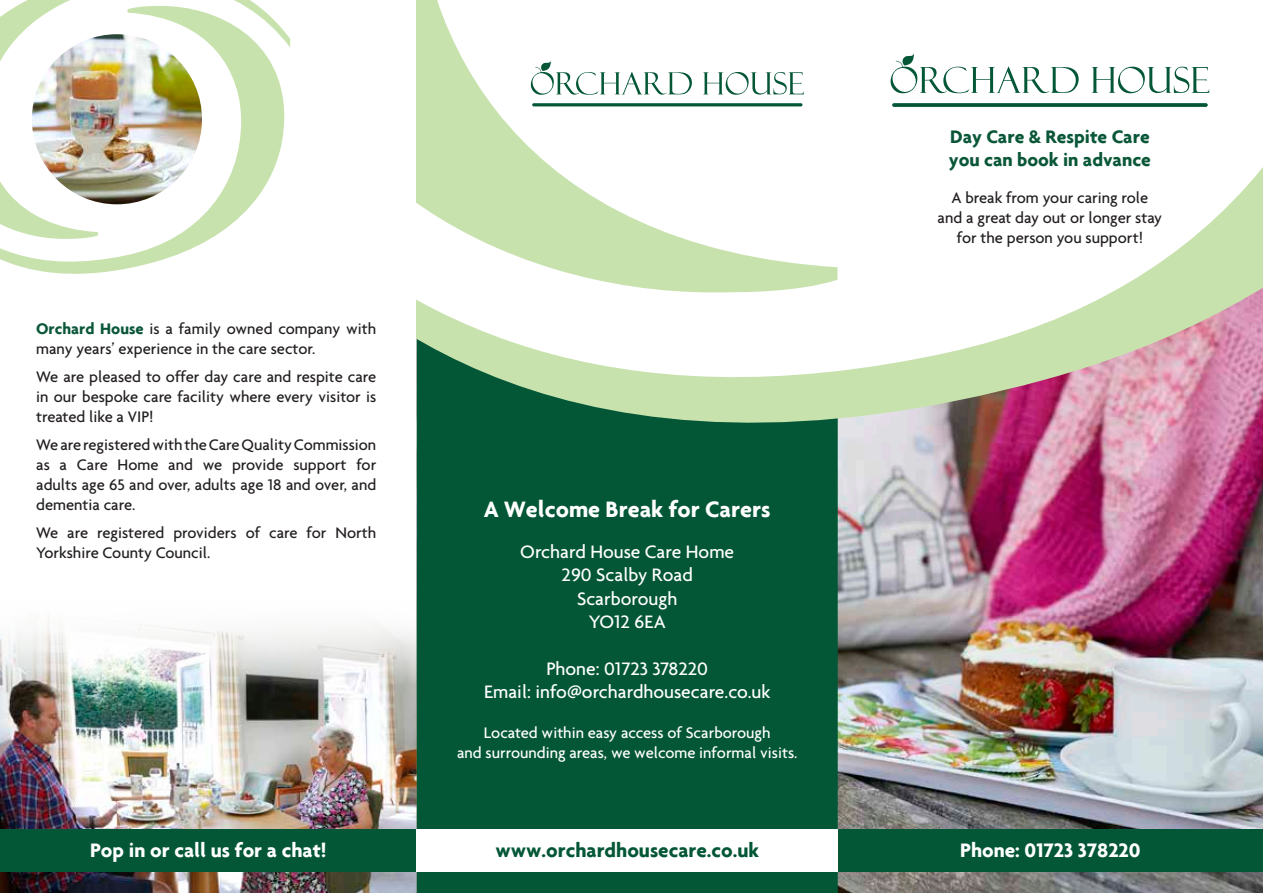
<style>
.page{position:relative;width:1263px;height:893px;background:#fff}
.page>*{position:absolute;margin:0;border:0;box-sizing:border-box;transform-origin:0 0}
.t1{font:700 24px "Agenda";color:#fff}
.t2{font:700 21px "Agenda";color:#fff}
.t3{font:700 21px "Agenda";color:#035736}
.t4{font:500 19.5px/23.4px "Agenda";color:#fff;text-align:center}
.t5{font:700 19.5px/23.4px "Agenda";color:#0a5738}
.t6{font:500 16.5px/19.8px "Agenda";color:#231f20}
.t7{font:500 16.5px/19.8px "Agenda";color:#fff;text-align:center}
.s1{font-weight:700;color:#0a5738}
</style>
<div class="page">
<img style="left:0;top:591px;width:417px;height:302px">
<img style="left:838px;top:439px;width:425px;height:454px">
<div style="left:417px;top:439px;width:421px;height:454px;background:#035736"></div>
<div style="left:838px;top:829px;width:425px;height:43px;background:#035736"></div>
<div style="left:0;top:829px;width:417px;height:43px;background:#035736"></div>
<div style="left:417px;top:829px;width:421px;height:43px;background:#fff"></div>
<svg style="left:417px;top:292px;width:846px;height:147px"></svg>
<svg style="left:417px;top:0;width:846px;height:292px"></svg>
<svg style="left:0;top:239px;width:210px;height:35px"></svg>
<svg style="left:0;top:0;width:290px;height:239px"></svg>
<img style="left:32px;top:34px;width:170px;height:170px;border-radius:85px">
<svg style="left:703px;top:72px;width:101px;height:23px"></svg>
<svg style="left:531px;top:60px;width:161px;height:35px"></svg>
<hr style="left:532px;top:103px;width:270px;height:3px;background:#035736;border-radius:2px">
<svg style="left:1091px;top:67px;width:118px;height:26px"></svg>
<svg style="left:890px;top:53px;width:189px;height:40px"></svg>
<svg style="left:892px;top:103px;width:316px;height:4px"></svg>
<p class="t6" style="left:36px;top:319px;width:342px"><span class="s1">Orchard House</span> is a family owned company with many years’ experience in the care sector.</p>
<p class="t6" style="left:36px;top:367px;width:342px;text-align:justify">We are pleased to offer day care and respite care in our bespoke care facility where every visitor is treated like a VIP!</p>
<p class="t6" style="left:36px;top:435px;width:342px;text-align:justify">We are registered with the Care Quality Commission as a Care Home and we provide support for adults age 65 and over, adults age 18 and over, and dementia care.</p>
<p class="t6" style="left:36px;top:522px;width:342px">We are registered providers of care for North<br>Yorkshire County Council.</p>
<h1 class="t1" style="left:484px;top:495px;width:288px">A Welcome Break for Carers</h1>
<p class="t4" style="left:520px;top:539px;width:215px">Orchard House Care Home<br>290 Scalby Road<br>Scarborough<br>YO12 6EA</p>
<p class="t4" style="left:484px;top:656px;width:288px">Phone: 01723 378220<br>Email: info@orchardhousecare.co.uk</p>
<p class="t7" style="left:457px;top:722px;width:342px">Located within easy access of Scarborough<br>and surrounding areas, we welcome informal visits.</p>
<p class="t5" style="left:949px;top:124px;width:204px">Day Care &amp; Respite Care you can book in advance</p>
<p class="t6" style="left:937px;top:187px;width:226px;text-align:center">A break from your caring role and a great day out or longer stay for the person you support!</p>
<p class="t2" style="left:90px;top:838px;width:238px">Pop in or call us for a chat!</p>
<p class="t3" style="left:495px;top:838px;width:265px">www.orchardhousecare.co.uk</p>
<p class="t2" style="left:960px;top:837px;width:182px">Phone: 01723 378220</p>
</div>
